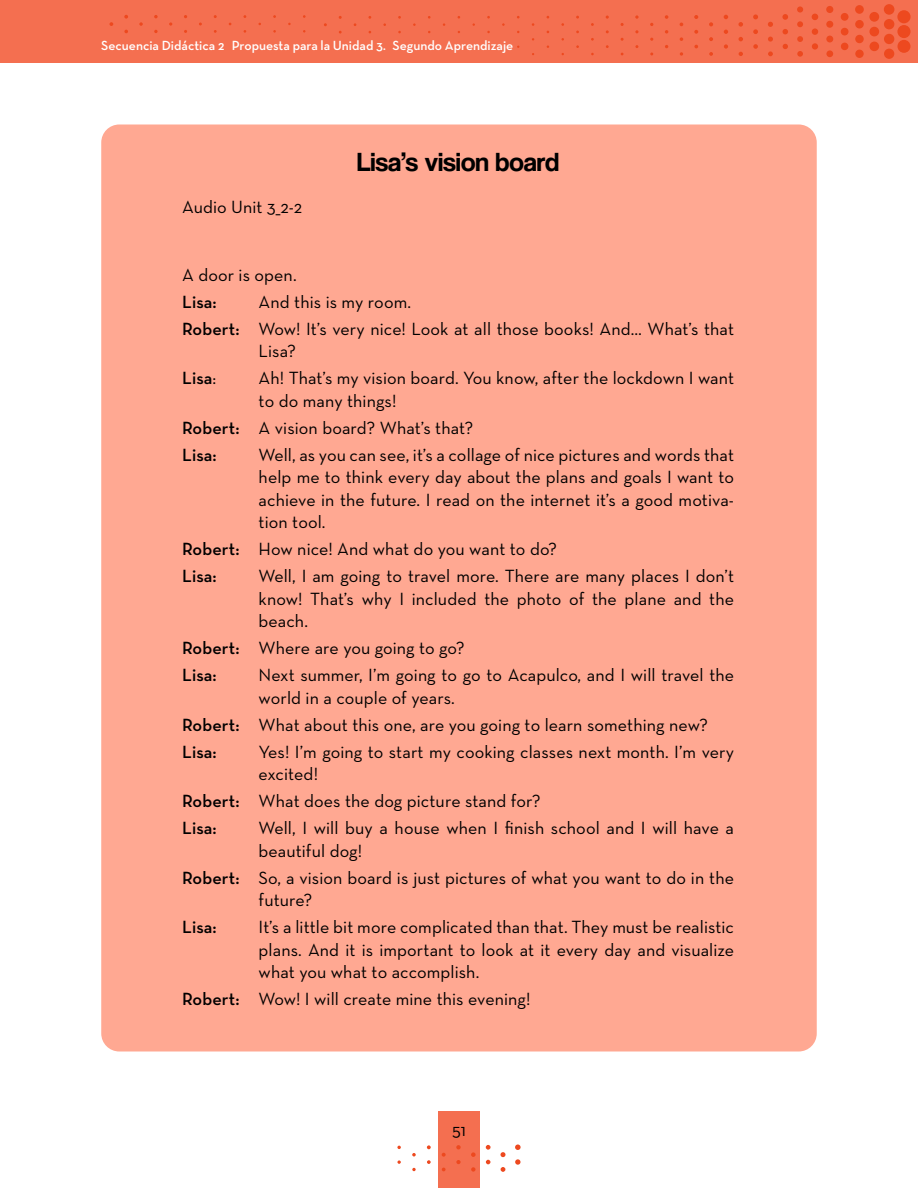
<style>
.page{position:relative;width:918px;height:1188px;background:#fff}
.page>*{position:absolute;margin:0;border:0;box-sizing:border-box;transform-origin:0 0}
.t1{font:27px "Coolvetica Rg";color:#000}
.t2{font:18px/22.5px "Neutra Text";letter-spacing:.005em;color:#000}
.t3{font:600 18px "Neutra Text";letter-spacing:.005em;color:#000}
.t4{font:600 13.5px "Neutra Text TF";color:#fff}
.s1{font-weight:600}
.s2{font-weight:400}
</style>
<div class="page">
<div style="left:438px;top:1112px;width:42px;height:76px;background:#f46f50"></div>
<div style="left:0;top:0;width:918px;height:63px;background:#f46f50"></div>
<svg style="left:635px;top:15px;width:4px;height:4px"></svg>
<svg style="left:665px;top:15px;width:3px;height:4px"></svg>
<svg style="left:680px;top:52px;width:3px;height:4px"></svg>
<svg style="left:694px;top:30px;width:4px;height:4px"></svg>
<svg style="left:694px;top:15px;width:4px;height:4px"></svg>
<svg style="left:709px;top:52px;width:4px;height:4px"></svg>
<svg style="left:709px;top:37px;width:4px;height:4px"></svg>
<svg style="left:709px;top:22px;width:4px;height:4px"></svg>
<svg style="left:724px;top:44px;width:4px;height:5px"></svg>
<svg style="left:724px;top:30px;width:4px;height:4px"></svg>
<svg style="left:724px;top:15px;width:4px;height:4px"></svg>
<svg style="left:739px;top:52px;width:4px;height:4px"></svg>
<svg style="left:739px;top:37px;width:4px;height:4px"></svg>
<svg style="left:738px;top:22px;width:5px;height:5px"></svg>
<svg style="left:753px;top:44px;width:5px;height:5px"></svg>
<svg style="left:753px;top:29px;width:5px;height:5px"></svg>
<svg style="left:753px;top:14px;width:5px;height:5px"></svg>
<svg style="left:768px;top:51px;width:5px;height:5px"></svg>
<svg style="left:768px;top:37px;width:5px;height:5px"></svg>
<svg style="left:768px;top:22px;width:5px;height:5px"></svg>
<svg style="left:783px;top:44px;width:5px;height:5px"></svg>
<svg style="left:783px;top:29px;width:5px;height:5px"></svg>
<svg style="left:782px;top:14px;width:6px;height:6px"></svg>
<svg style="left:797px;top:51px;width:6px;height:6px"></svg>
<svg style="left:797px;top:36px;width:6px;height:6px"></svg>
<svg style="left:797px;top:21px;width:6px;height:6px"></svg>
<div style="left:797px;top:6px;width:6px;height:7px;background:#ed491f;border-radius:50%"></div>
<div style="left:812px;top:43px;width:6px;height:7px;background:#ed491f;border-radius:50%"></div>
<div style="left:812px;top:28px;width:6px;height:7px;background:#ed491f;border-radius:50%"></div>
<svg style="left:812px;top:14px;width:6px;height:6px"></svg>
<div style="left:826px;top:50px;width:7px;height:7px;background:#ed491f;border-radius:50%"></div>
<div style="left:826px;top:36px;width:7px;height:6px;background:#ed491f;border-radius:50%"></div>
<div style="left:826px;top:21px;width:7px;height:7px;background:#ed491f;border-radius:50%"></div>
<div style="left:826px;top:6px;width:7px;height:7px;background:#ed491f;border-radius:50%"></div>
<div style="left:841px;top:43px;width:7px;height:7px;background:#ed491f;border-radius:50%"></div>
<div style="left:841px;top:28px;width:8px;height:7px;background:#ed491f;border-radius:50%"></div>
<div style="left:841px;top:13px;width:8px;height:8px;background:#ed491f;border-radius:50%"></div>
<div style="left:855px;top:50px;width:9px;height:8px;background:#ed491f;border-radius:50%"></div>
<div style="left:855px;top:35px;width:9px;height:8px;background:#ed491f;border-radius:50%"></div>
<div style="left:855px;top:20px;width:9px;height:8px;background:#ed491f;border-radius:50%"></div>
<div style="left:855px;top:5px;width:9px;height:9px;background:#ed491f;border-radius:50%"></div>
<div style="left:870px;top:42px;width:9px;height:9px;background:#ed491f;border-radius:50%"></div>
<div style="left:869px;top:27px;width:10px;height:9px;background:#ed491f;border-radius:50%"></div>
<div style="left:869px;top:12px;width:10px;height:10px;background:#ed491f;border-radius:50%"></div>
<div style="left:884px;top:49px;width:10px;height:10px;background:#ed491f;border-radius:50%"></div>
<div style="left:884px;top:34px;width:10px;height:10px;background:#ed491f;border-radius:50%"></div>
<div style="left:884px;top:19px;width:10px;height:10px;background:#ed491f;border-radius:50%"></div>
<div style="left:884px;top:4px;width:10px;height:11px;background:#ed491f;border-radius:50%"></div>
<div style="left:897px;top:40px;width:13px;height:13px;background:#ed491f;border-radius:50%"></div>
<div style="left:897px;top:25px;width:14px;height:13px;background:#ed491f;border-radius:50%"></div>
<div style="left:897px;top:10px;width:14px;height:13px;background:#ed491f;border-radius:50%"></div>
<svg style="left:109px;top:22px;width:4px;height:4px"></svg>
<svg style="left:124px;top:30px;width:4px;height:3px"></svg>
<svg style="left:124px;top:15px;width:4px;height:4px"></svg>
<svg style="left:139px;top:22px;width:4px;height:4px"></svg>
<svg style="left:397px;top:1160px;width:4px;height:4px"></svg>
<svg style="left:397px;top:1146px;width:4px;height:3px"></svg>
<svg style="left:412px;top:1168px;width:4px;height:3px"></svg>
<svg style="left:412px;top:1153px;width:4px;height:4px"></svg>
<svg style="left:427px;top:1160px;width:4px;height:4px"></svg>
<svg style="left:427px;top:1145px;width:4px;height:4px"></svg>
<svg style="left:442px;top:1168px;width:4px;height:3px"></svg>
<svg style="left:442px;top:1153px;width:4px;height:4px"></svg>
<svg style="left:456px;top:1160px;width:5px;height:4px"></svg>
<svg style="left:456px;top:1145px;width:5px;height:4px"></svg>
<svg style="left:471px;top:1167px;width:5px;height:5px"></svg>
<svg style="left:471px;top:1152px;width:5px;height:5px"></svg>
<svg style="left:486px;top:1160px;width:4px;height:4px"></svg>
<svg style="left:486px;top:1145px;width:5px;height:5px"></svg>
<svg style="left:501px;top:1167px;width:4px;height:5px"></svg>
<svg style="left:500px;top:1152px;width:6px;height:5px"></svg>
<svg style="left:515px;top:1159px;width:6px;height:6px"></svg>
<svg style="left:515px;top:1144px;width:6px;height:6px"></svg>
<div style="left:101px;top:124px;width:716px;height:928px;background:#ffa892;border-radius:18px"></div>
<p class="t4" style="left:101px;top:37px;width:414px">Secuencia Didáctica 2 Propuesta para la Unidad 3. Segundo Aprendizaje</p>
<p class="t2" style="left:182px;top:195px;width:122px">Audio Unit 3_2-2</p>
<h1 class="t1" style="left:357px;top:146px;width:203px">Lisa’s vision board</h1>
<p class="t2" style="left:182px;top:263px;width:116px">A door is open.</p>
<p class="t3" style="left:182px;top:290px;width:36px">Lisa:</p>
<p class="t2" style="left:182px;top:288px;width:554px;line-height:27px;text-indent:76px">And this is my room.<br><span class="s1">Robert:</span> Wow! It’s very nice! Look at all those books! And… What’s that</p>
<p class="t2" style="left:259px;top:339px;width:39px">Lisa?</p>
<p class="t3" style="left:182px;top:367px;width:36px">Lisa<span class="s2">:</span></p>
<p class="t2" style="left:259px;top:366px;width:477px">Ah! That’s my vision board. You know, after the lockdown I want to do many things!</p>
<p class="t2" style="left:182px;top:414px;width:293px;line-height:27px"><span class="s1">Robert:</span> A vision board? What’s that?<br><span class="s1">Lisa:</span></p>
<p class="t2" style="left:259px;top:443px;width:477px;text-align:justify">Well, as you can see, it’s a collage of nice pictures and words that help me to think every day about the plans and goals I want to achieve in the future. I read on the internet it’s a good motiva&shy;tion tool.</p>
<p class="t2" style="left:182px;top:535px;width:376px;line-height:27px"><span class="s1">Robert:</span> How nice! And what do you want to do?<br><span class="s1">Lisa:</span></p>
<p class="t2" style="left:259px;top:564px;width:477px;text-align:justify">Well, I am going to travel more. There are many places I don’t know! That’s why I included the photo of the plane and the beach.</p>
<p class="t2" style="left:182px;top:634px;width:284px;line-height:27px"><span class="s1">Robert:</span> Where are you going to go?<br><span class="s1">Lisa:</span></p>
<p class="t2" style="left:259px;top:663px;width:477px">Next summer, I’m going to go to Acapulco, and I will travel the world in a couple of years.</p>
<p class="t2" style="left:182px;top:711px;width:527px;line-height:27px"><span class="s1">Robert:</span> What about this one, are you going to learn something new?<br><span class="s1">Lisa:</span></p>
<p class="t2" style="left:259px;top:740px;width:477px">Yes! I’m going to start my cooking classes next month. I’m very excited!</p>
<p class="t2" style="left:182px;top:787px;width:360px;line-height:27px"><span class="s1">Robert:</span> What does the dog picture stand for?<br><span class="s1">Lisa:</span></p>
<p class="t2" style="left:259px;top:816px;width:477px">Well, I will buy a house when I finish school and I will have a beautiful dog!</p>
<p class="t2" style="left:259px;top:866px;width:477px;text-indent:-76px"><span class="s1">Robert:</span> So, a vision board is just pictures of what you want to do in the future?</p>
<p class="t3" style="left:182px;top:916px;width:36px">Lisa:</p>
<p class="t2" style="left:259px;top:915px;width:477px;text-align:justify">It’s a little bit more complicated than that. They must be realistic plans. And it is important to look at it every day and visualize what you what to accomplish.</p>
<p class="t2" style="left:182px;top:987px;width:350px"><span class="s1">Robert:</span> Wow! I will create mine this evening!</p>
<p class="t2" style="left:452px;top:1118px;width:15px">51</p>
</div>
